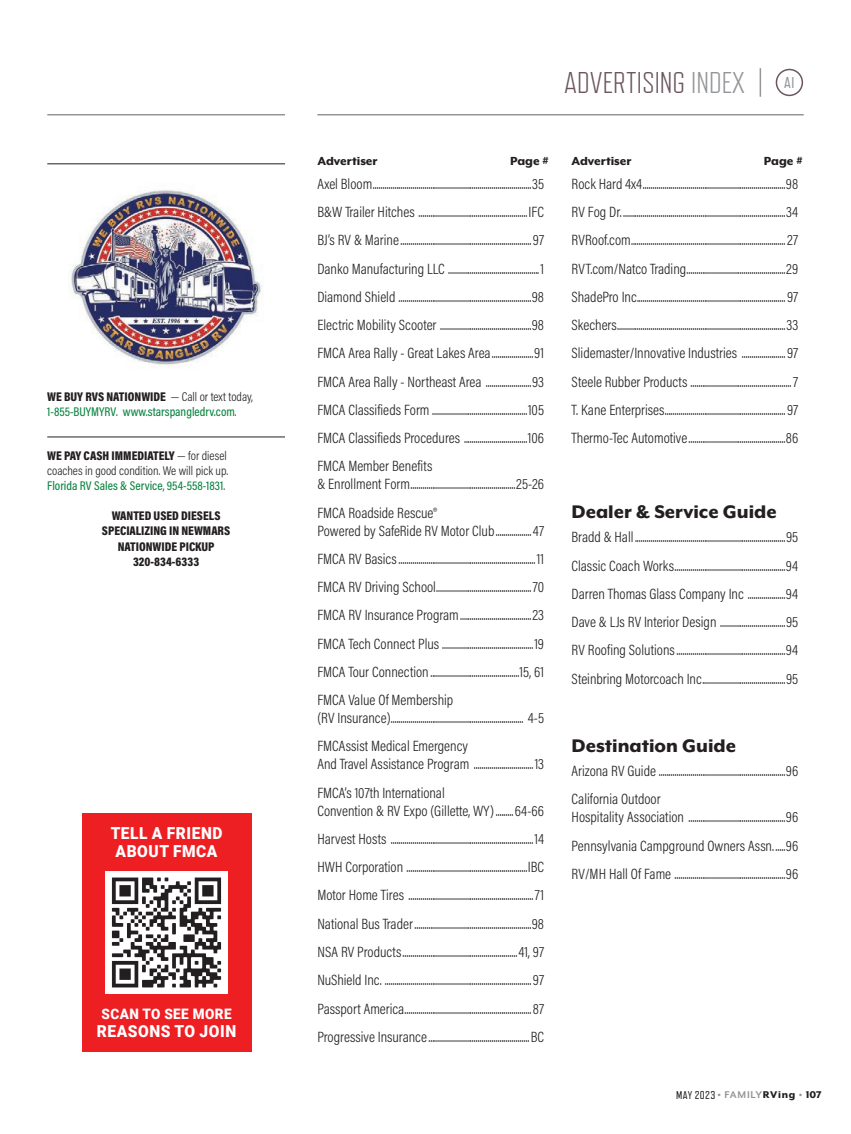
<style>
.page{position:relative;width:851px;height:1134px;background:#fff}
.page>*{position:absolute;margin:0;border:0;box-sizing:border-box;transform-origin:0 0}
.t1{font:300 30px "Refrigerator Deluxe";color:#6c5560}
.t2{font:800 21px "Mr Eaves XL Mod OT";color:#231f20}
.t3{font:900 16.65px/18px "Roboto";letter-spacing:.035em;color:#fff;scale:.93 1}
.t4{font:15.75px "Refrigerator Deluxe";color:#939598}
.t5{font:300 15px/28.2px "Acumin Pro Cond";color:#231f20;text-align:justify}
.t6{font:900 14.4px "Roboto";letter-spacing:.035em;color:#fff;scale:.93 1}
.t7{font:800 13.5px "Mr Eaves XL Mod OT";color:#231f20}
.t8{font:300 12.75px/15.3px "Acumin Pro Cond";color:#231f20;text-align:justify}
.t9{font:500 12.75px/15.3px "Acumin Pro Cond";color:#0b8441}
.t10{font:900 12.75px/15.3px "Acumin Pro Cond";color:#231f20;text-align:center}
.t11{font:800 11.25px "Mr Eaves XL Mod OT";letter-spacing:.055em;color:#231f20}
.s1{font-weight:900;color:#231f20}
.s2{font-weight:300;color:#231f20}
.s3{font-weight:900}
.s4{font-weight:500;color:#0b8441}
.s5{color:#939598}
.s6{font-family:"Refrigerator Deluxe";font-weight:400}
.s7{font-weight:700;color:#939598}
</style>
<div class="page">
<hr style="left:47px;top:163px;width:238px;height:1px;background:#231f20">
<hr style="left:47px;top:437px;width:238px;height:1px;background:#231f20">
<img style="left:70px;top:190px;width:192px;height:177px">
<div style="left:82px;top:813px;width:169px;height:238px;background:#ee1f23"></div>
<img style="left:105px;top:872px;width:123px;height:121px">
<hr style="left:47px;top:114px;width:238px;height:2px;background:#939598">
<hr style="left:317px;top:114px;width:486px;height:2px;background:#939598">
<div style="left:775px;top:69px;width:28px;height:27px;border:2px solid #6c5560;border-radius:50%"></div>
<hr style="left:759px;top:68px;width:2px;height:29px;background:#939598">
<p class="t9" style="left:47px;top:389px;width:207px"><span class="s1">WE BUY RVS NATIONWIDE</span> <span class="s2">— Call or text today,<br></span>1-855-BUYMYRV<span class="s2">.</span> www.starspangledrv.com<span class="s2">.</span></p>
<p class="t8" style="left:47px;top:447px;width:182px"><span class="s3">WE PAY CASH IMMEDIATELY</span> — for diesel coaches in good condition. We will pick up.<br><span class="s4">Florida RV Sales &amp; Service</span>, <span class="s4">954-558-1831</span>.</p>
<p class="t10" style="left:102px;top:508px;width:130px">WANTED USED DIESELS<br>SPECIALIZING IN NEWMARS<br>NATIONWIDE PICKUP<br>320-834-6333</p>
<p class="t3" style="left:111px;top:824px;width:122px">TELL A FRIEND<br>ABOUT FMCA</p>
<p class="t6" style="left:101px;top:1003px;width:141px">SCAN TO SEE MORE</p>
<p class="t3" style="left:97px;top:1021px;width:151px">REASONS TO JOIN</p>
<h1 class="t1" style="left:564px;top:66px;width:182px">ADVERTISING <span class="s5">INDEX</span></h1>
<p class="t4" style="left:784px;top:74px;width:12px">AI</p>
<p class="t7" style="left:317px;top:153px;width:62px">Advertiser</p>
<p class="t7" style="left:510px;top:153px;width:40px">Page #</p>
<p class="t7" style="left:571px;top:153px;width:62px">Advertiser</p>
<p class="t7" style="left:764px;top:153px;width:40px">Page #</p>
<p class="t5" style="left:317px;top:169px;width:228px">Axel Bloom................................................................................35<br>B&amp;W Trailer Hitches .......................................................IFC BJ’s RV &amp; Marine ..................................................................97<br>Danko Manufacturing LLC ..............................................1<br>Diamond Shield ...................................................................98<br>Electric Mobility Scooter ..............................................98<br>FMCA Area Rally - Great Lakes Area.....................91<br>FMCA Area Rally - Northeast Area .......................93<br>FMCA Classifieds Form ................................................105<br>FMCA Classifieds Procedures ................................106<br>FMCA Member Benefits</p>
<p class="t5" style="left:317px;top:470px;width:228px">&amp; Enrollment Form.....................................................25-26<br>FMCA Roadside Rescue®</p>
<p class="t5" style="left:317px;top:516px;width:228px">Powered by SafeRide RV Motor Club..................47<br>FMCA RV Basics .....................................................................11<br>FMCA RV Driving School................................................70<br>FMCA RV Insurance Program....................................23<br>FMCA Tech Connect Plus ..............................................19<br>FMCA Tour Connection.............................................15, 61<br>FMCA Value Of Membership</p>
<p class="t5" style="left:317px;top:704px;width:228px">(RV Insurance)................................................................... 4-5<br>FMCAssist Medical Emergency</p>
<p class="t5" style="left:317px;top:750px;width:228px">And Travel Assistance Program ..............................13<br>FMCA’s 107th International</p>
<p class="t5" style="left:317px;top:796px;width:228px">Convention &amp; RV Expo (Gillette, WY) .........64-66<br>Harvest Hosts ........................................................................14<br>HWH Corporation .............................................................IBC Motor Home Tires ...............................................................71<br>National Bus Trader...........................................................98<br>NSA RV Products..........................................................41, 97<br>NuShield Inc. ..........................................................................97<br>Passport America................................................................87<br>Progressive Insurance...................................................BC</p>
<p class="t5" style="left:571px;top:169px;width:228px">Rock Hard 4x4........................................................................98<br>RV Fog Dr...................................................................................34<br>RVRoof.com..............................................................................27<br>RVT.com/Natco Trading..................................................29<br>ShadePro Inc...........................................................................97<br>Skechers.....................................................................................33<br>Slidemaster/Innovative Industries ......................97<br>Steele Rubber Products ................................................... 7<br>T. Kane Enterprises.............................................................97<br>Thermo-Tec Automotive.................................................86</p>
<h2 class="t2" style="left:571px;top:500px;width:207px">Dealer &amp; Service Guide</h2>
<p class="t5" style="left:571px;top:523px;width:228px">Bradd &amp; Hall............................................................................95<br>Classic Coach Works........................................................94<br>Darren Thomas Glass Company Inc ...................94<br>Dave &amp; LJs RV Interior Design .................................95<br>RV Roofing Solutions .......................................................94<br>Steinbring Motorcoach Inc..........................................95</p>
<h2 class="t2" style="left:571px;top:734px;width:166px">Destination Guide</h2>
<p class="t5" style="left:571px;top:757px;width:228px">Arizona RV Guide ................................................................96<br>California Outdoor</p>
<p class="t5" style="left:571px;top:803px;width:228px">Hospitality Association .................................................96<br>Pennsylvania Campground Owners Assn......96<br>RV/MH Hall Of Fame ........................................................96</p>
<p class="t11" style="left:676px;top:1088px;width:147px"><span class="s6">MAY 2023</span> <span class="s5">•</span> <span class="s7">FAMILY</span>RVing <span class="s5">•</span> 107</p>
</div>
